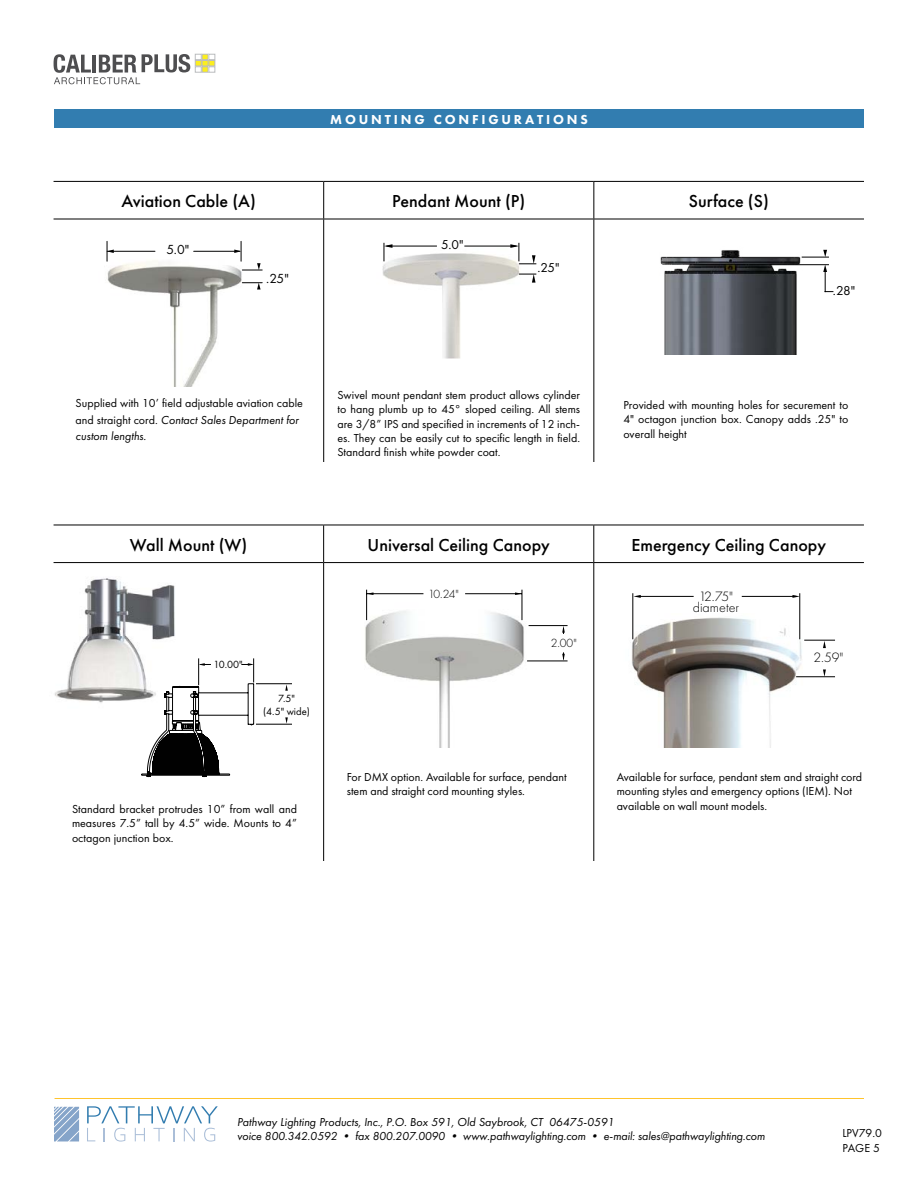
<style>
.page{position:relative;width:918px;height:1188px;background:#fff}
.page>*{position:absolute;margin:0;border:0;box-sizing:border-box;transform-origin:0 0}
.t1{font:500 18px "Futura PT";color:#000}
.t2{font:300 14.1px/10.9px "Futura PT";color:#000;text-align:center}
.t3{font:13.65px "Futura PT";color:#010101}
.t4{font:800 13.5px "Futura PT";letter-spacing:.21em;color:#fff}
.t5{font:13.35px "Futura PT";color:#000}
.t6{font:300 12.3px "Futura PT";color:#000}
.t7{font:12px/14.4px "Futura PT";color:#000}
.t8{font:italic 12px/13.5px "Futura PT";letter-spacing:-.005em;color:#000}
.t9{font:10.8px/12.6px "Futura PT";color:#000;text-align:center}
.s1{font-style:italic}
</style>
<div class="page">
<svg style="left:54px;top:54px;width:161px;height:30px"></svg>
<hr style="left:55px;top:1098px;width:809px;height:1px;background:#ffc42c">
<svg style="left:87px;top:1106px;width:131px;height:36px"></svg>
<svg style="left:54px;top:1107px;width:25px;height:34px"></svg>
<img style="left:54px;top:578px;width:121px;height:125px">
<div style="left:54px;top:110px;width:810px;height:18px;background:#327db0"></div>
<img style="left:106px;top:241px;width:157px;height:146px">
<hr style="left:194px;top:251px;width:46px;height:1px;background:#010101">
<hr style="left:107px;top:251px;width:48px;height:1px;background:#010101">
<svg style="left:234px;top:241px;width:28px;height:30px"></svg>
<svg style="left:242px;top:282px;width:20px;height:8px"></svg>
<svg style="left:107px;top:241px;width:7px;height:20px"></svg>
<hr style="left:323px;top:219px;width:1px;height:243px;background:#000">
<hr style="left:593px;top:219px;width:1px;height:243px;background:#000">
<hr style="left:54px;top:181px;width:270px;height:1px;background:#000">
<hr style="left:324px;top:181px;width:270px;height:1px;background:#000">
<hr style="left:323px;top:182px;width:1px;height:37px;background:#000">
<hr style="left:594px;top:181px;width:270px;height:1px;background:#000">
<hr style="left:593px;top:182px;width:1px;height:37px;background:#000">
<hr style="left:54px;top:219px;width:270px;height:1px;background:#000">
<hr style="left:324px;top:219px;width:270px;height:1px;background:#000">
<hr style="left:594px;top:219px;width:270px;height:1px;background:#000">
<img style="left:660px;top:249px;width:174px;height:106px">
<hr style="left:770px;top:264px;width:58px;height:1px;background:#000">
<svg style="left:823px;top:265px;width:10px;height:27px"></svg>
<svg style="left:802px;top:250px;width:26px;height:8px"></svg>
<img style="left:382px;top:242px;width:146px;height:116px">
<hr style="left:386px;top:246px;width:51px;height:1px;background:#000">
<hr style="left:464px;top:246px;width:52px;height:1px;background:#000">
<svg style="left:519px;top:274px;width:17px;height:9px"></svg>
<svg style="left:510px;top:243px;width:26px;height:22px"></svg>
<svg style="left:384px;top:243px;width:8px;height:18px"></svg>
<hr style="left:256px;top:724px;width:36px;height:1px;background:#010101">
<hr style="left:256px;top:683px;width:36px;height:1px;background:#010101">
<svg style="left:285px;top:684px;width:3px;height:7px"></svg>
<svg style="left:285px;top:717px;width:3px;height:7px"></svg>
<svg style="left:141px;top:658px;width:113px;height:119px"></svg>
<hr style="left:323px;top:563px;width:1px;height:298px;background:#000">
<hr style="left:593px;top:563px;width:1px;height:298px;background:#000">
<hr style="left:54px;top:525px;width:270px;height:1px;background:#000">
<hr style="left:324px;top:525px;width:270px;height:1px;background:#000">
<hr style="left:323px;top:525px;width:1px;height:37px;background:#000">
<hr style="left:594px;top:525px;width:270px;height:1px;background:#000">
<hr style="left:593px;top:525px;width:1px;height:37px;background:#000">
<hr style="left:54px;top:562px;width:270px;height:1px;background:#000">
<hr style="left:324px;top:562px;width:270px;height:1px;background:#000">
<hr style="left:594px;top:562px;width:270px;height:1px;background:#000">
<img style="left:632px;top:613px;width:176px;height:135px">
<hr style="left:796px;top:676px;width:39px;height:1px;background:#000">
<hr style="left:804px;top:640px;width:31px;height:1px;background:#000">
<hr style="left:633px;top:593px;width:1px;height:46px;background:#000">
<hr style="left:800px;top:593px;width:1px;height:46px;background:#000">
<hr style="left:639px;top:596px;width:55px;height:1px;background:#000">
<hr style="left:742px;top:596px;width:54px;height:1px;background:#000">
<svg style="left:823px;top:670px;width:3px;height:7px"></svg>
<svg style="left:792px;top:595px;width:8px;height:3px"></svg>
<svg style="left:633px;top:595px;width:8px;height:3px"></svg>
<svg style="left:823px;top:641px;width:3px;height:7px"></svg>
<img style="left:365px;top:589px;width:203px;height:159px">
<hr style="left:366px;top:590px;width:1px;height:30px;background:#000">
<hr style="left:522px;top:590px;width:1px;height:30px;background:#000">
<hr style="left:367px;top:593px;width:56px;height:1px;background:#000">
<hr style="left:465px;top:593px;width:57px;height:1px;background:#000">
<hr style="left:529px;top:625px;width:39px;height:1px;background:#000">
<hr style="left:527px;top:661px;width:41px;height:1px;background:#000">
<svg style="left:562px;top:626px;width:3px;height:8px"></svg>
<svg style="left:515px;top:592px;width:7px;height:3px"></svg>
<svg style="left:367px;top:592px;width:7px;height:3px"></svg>
<svg style="left:562px;top:652px;width:3px;height:9px"></svg>
<p class="t4" style="left:330px;top:111px;width:259px">MOUNTING CONFIGURATIONS</p>
<h1 class="t1" style="left:121px;top:190px;width:136px">Aviation Cable (A)</h1>
<h1 class="t1" style="left:392px;top:190px;width:135px">Pendant Mount (P)</h1>
<h1 class="t1" style="left:689px;top:190px;width:81px">Surface (S)</h1>
<p class="t3" style="left:167px;top:242px;width:24px">5.0"</p>
<p class="t3" style="left:266px;top:270px;width:24px">.25"</p>
<p class="t5" style="left:441px;top:236px;width:24px">5.0"</p>
<p class="t5" style="left:537px;top:260px;width:24px">.25"</p>
<p class="t7" style="left:76px;top:395px;width:229px;line-height:16.5px">Supplied with 10’ field adjustable aviation cable and straight cord. <span class="s1">Contact Sales Department for custom lengths.</span></p>
<p class="t7" style="left:337px;top:388px;width:244px;text-align:justify">Swivel mount pendant stem product allows cylinder to hang plumb up to 45° sloped ceiling. All stems are 3/8” IPS and specified in increments of 12 inch&shy;es. They can be easily cut to specific length in field.<br>Standard finish white powder coat.</p>
<p class="t5" style="left:833px;top:283px;width:24px">.28"</p>
<p class="t7" style="left:623px;top:397px;width:227px;text-align:justify">Provided with mounting holes for securement to 4" octagon junction box. Canopy adds .25" to overall height</p>
<h1 class="t1" style="left:130px;top:534px;width:119px">Wall Mount (W)</h1>
<h1 class="t1" style="left:368px;top:534px;width:184px">Universal Ceiling Canopy</h1>
<h1 class="t1" style="left:632px;top:534px;width:196px">Emergency Ceiling Canopy</h1>
<p class="t2" style="left:693px;top:591px;width:48px">12.75" diameter</p>
<p class="t6" style="left:428px;top:587px;width:32px">10.24"</p>
<p class="t9" style="left:213px;top:658px;width:31px">10.00"</p>
<p class="t9" style="left:263px;top:692px;width:48px">7.5"<br>(4.5" wide)</p>
<p class="t7" style="left:72px;top:802px;width:227px;text-align:justify">Standard bracket protrudes 10” from wall and measures 7.5” tall by 4.5” wide. Mounts to 4” octagon junction box.</p>
<p class="t6" style="left:551px;top:636px;width:28px">2.00"</p>
<p class="t7" style="left:347px;top:770px;width:221px">For DMX option. Available for surface, pendant stem and straight cord mounting styles.</p>
<p class="t2" style="left:813px;top:652px;width:32px">2.59"</p>
<p class="t7" style="left:617px;top:770px;width:247px">Available for surface, pendant stem and straight cord mounting styles and emergency options (IEM). Not available on wall mount models.</p>
<p class="t8" style="left:237px;top:1115px;width:529px">Pathway Lighting Products, Inc., P.O. Box 591, Old Saybrook, CT 06475-0591<br>voice 800.342.0592 • fax 800.207.0090 • www.pathwaylighting.com • e-mail: sales@pathwaylighting.com</p>
<p class="t7" style="left:842px;top:1126px;width:41px">LPV79.0<br>PAGE 5</p>
</div>
